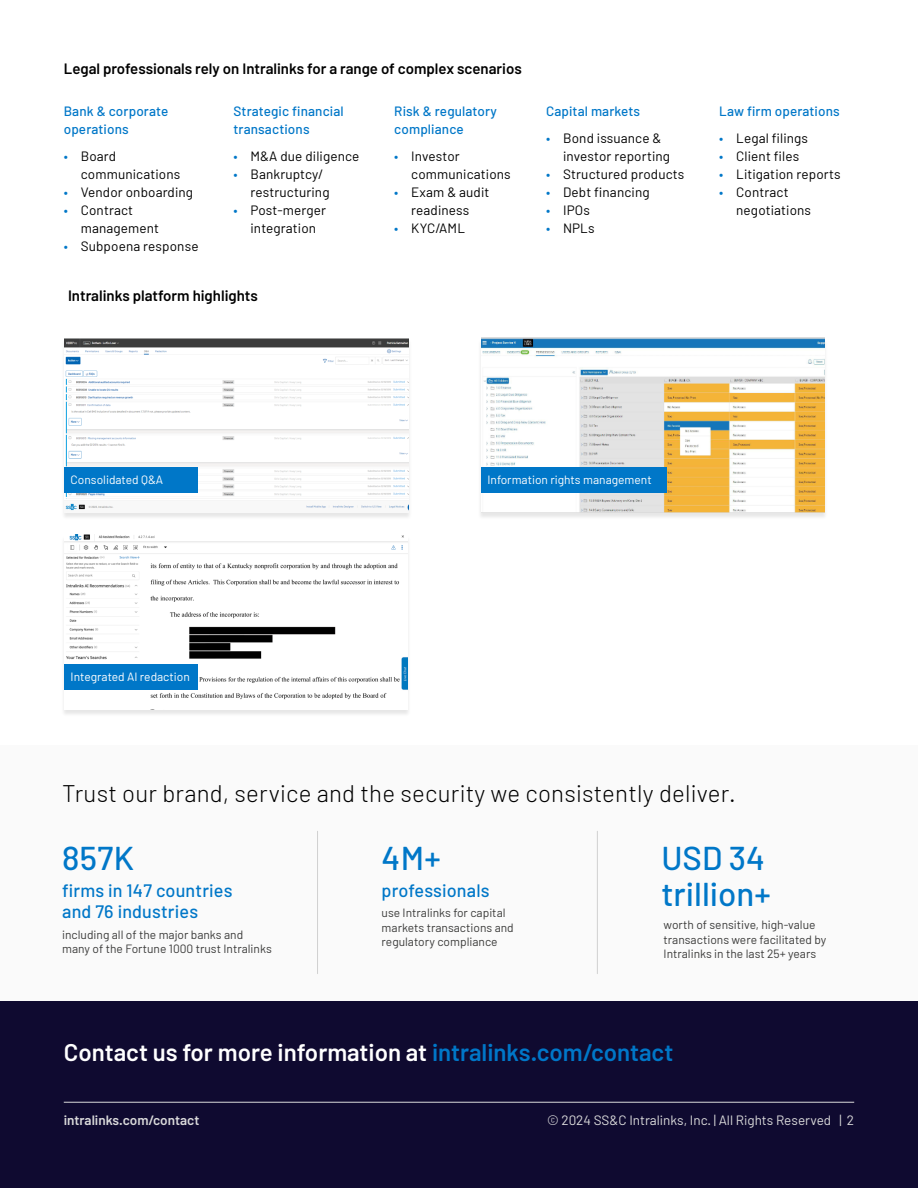
<style>
.page{position:relative;width:918px;height:1188px;background:#fff}
.page>*{position:absolute;margin:0;border:0;box-sizing:border-box;transform-origin:0 0}
.t1{font:500 33px/36px "Barlow";color:#0077c8}
.t2{font:300 24px "Barlow";letter-spacing:.01em;color:#000}
.t3{font:600 24px "Barlow";color:#fff}
.t4{font:500 18px/21.6px "Barlow";letter-spacing:.01em;color:#0077c8}
.t5{font:600 15px "Barlow";color:#000}
.t6{font:13.5px/18px "Barlow";letter-spacing:.01em;color:#000}
.t7{font:500 13.5px/18px "Barlow";letter-spacing:.01em;color:#0077c8}
.t8{font:13.5px "Barlow";color:#dadada}
.t9{font:600 13.5px "Barlow";color:#dadada}
.t10{font:12px/14.4px "Barlow";color:#3c3c3b}
.t11{font:12px "Barlow";color:#fff}
.s1{color:#0077c8}
</style>
<div class="page">
<div style="left:0;top:1001px;width:918px;height:187px;background:#0f0a30"></div>
<div style="left:0;top:745px;width:918px;height:256px;background:#fafafa"></div>
<hr style="left:317px;top:831px;width:1px;height:143px;background:#d0d0d0">
<hr style="left:597px;top:831px;width:1px;height:143px;background:#d0d0d0">
<div style="left:61px;top:338px;width:351px;height:182px;background:#000;opacity:.1"></div>
<img style="left:64px;top:338px;width:345px;height:174px">
<div style="left:61px;top:535px;width:350px;height:182px;background:#000;opacity:.1"></div>
<img style="left:64px;top:535px;width:344px;height:174px">
<div style="left:478px;top:339px;width:350px;height:181px;background:#000;opacity:.1"></div>
<img style="left:481px;top:337px;width:344px;height:175px">
<div style="left:64px;top:664px;width:134px;height:26px;background:#0077c8"></div>
<div style="left:64px;top:467px;width:134px;height:26px;background:#0077c8"></div>
<div style="left:481px;top:467px;width:185px;height:26px;background:#0077c8"></div>
<hr style="left:64px;top:1102px;width:790px;height:1px;background:#dadada">
<p class="t5" style="left:64px;top:60px;width:460px">Legal professionals rely on Intralinks for a range of complex scenarios</p>
<p class="t7" style="left:64px;top:102px;width:106px">Bank &amp; corporate operations</p>
<p class="t6" style="left:81px;top:147px;width:101px;text-indent:-17px"><span class="s1">•</span> Board communications</p>
<p class="t6" style="left:64px;top:183px;width:131px"><span class="s1">•</span> Vendor onboarding</p>
<p class="t6" style="left:81px;top:201px;width:80px;text-indent:-17px"><span class="s1">•</span> Contract management</p>
<p class="t6" style="left:64px;top:237px;width:136px"><span class="s1">•</span> Subpoena response</p>
<p class="t7" style="left:233px;top:102px;width:112px">Strategic financial transactions</p>
<p class="t6" style="left:233px;top:147px;width:128px"><span class="s1">•</span> M&amp;A due diligence</p>
<p class="t6" style="left:251px;top:165px;width:81px;text-indent:-17px"><span class="s1">•</span> Bankruptcy/ restructuring</p>
<p class="t6" style="left:233px;top:201px;width:94px;text-align:center"><span class="s1">•</span> Post-merger integration</p>
<p class="t5" style="left:68px;top:287px;width:191px">Intralinks platform highlights</p>
<p class="t7" style="left:394px;top:102px;width:104px">Risk &amp; regulatory compliance</p>
<p class="t6" style="left:411px;top:147px;width:101px;text-indent:-17px"><span class="s1">•</span> Investor communications</p>
<p class="t6" style="left:394px;top:183px;width:97px;text-align:center"><span class="s1">•</span> Exam &amp; audit readiness</p>
<p class="t6" style="left:394px;top:219px;width:72px"><span class="s1">•</span> KYC/AML</p>
<p class="t7" style="left:546px;top:102px;width:96px">Capital markets</p>
<p class="t6" style="left:563px;top:129px;width:108px;text-indent:-17px"><span class="s1">•</span> Bond issuance &amp; investor reporting</p>
<p class="t6" style="left:546px;top:165px;width:140px"><span class="s1">•</span> Structured products</p>
<p class="t6" style="left:546px;top:183px;width:105px"><span class="s1">•</span> Debt financing</p>
<p class="t6" style="left:546px;top:201px;width:45px"><span class="s1">•</span> IPOs</p>
<p class="t6" style="left:546px;top:219px;width:50px"><span class="s1">•</span> NPLs</p>
<p class="t7" style="left:719px;top:102px;width:122px">Law firm operations</p>
<p class="t6" style="left:719px;top:129px;width:90px"><span class="s1">•</span> Legal filings</p>
<p class="t6" style="left:719px;top:147px;width:82px"><span class="s1">•</span> Client files</p>
<p class="t6" style="left:719px;top:165px;width:123px"><span class="s1">•</span> Litigation reports</p>
<p class="t6" style="left:736px;top:183px;width:76px;text-indent:-17px"><span class="s1">•</span> Contract negotiations</p>
<p class="t11" style="left:71px;top:472px;width:94px">Consolidated Q&amp;A</p>
<p class="t11" style="left:487px;top:472px;width:166px">Information rights management</p>
<p class="t11" style="left:71px;top:669px;width:121px">Integrated AI redaction</p>
<h2 class="t2" style="left:62px;top:779px;width:675px">Trust our brand, service and the security we consistently deliver.</h2>
<h1 class="t1" style="left:62px;top:840px;width:73px">857K</h1>
<h3 class="t4" style="left:62px;top:879px;width:172px">firms in 147 countries and 76 industries</h3>
<p class="t10" style="left:62px;top:927px;width:211px">including all of the major banks and many of the Fortune 1000 trust Intralinks</p>
<h1 class="t1" style="left:382px;top:840px;width:61px">4M+</h1>
<h3 class="t4" style="left:382px;top:879px;width:109px">professionals</h3>
<p class="t10" style="left:382px;top:906px;width:134px">use Intralinks for capital markets transactions and regulatory compliance</p>
<h1 class="t1" style="left:661px;top:840px;width:111px">USD 34 trillion+</h1>
<p class="t10" style="left:664px;top:917px;width:164px">worth of sensitive, high-value transactions were facilitated by<br>Intralinks in the last 25+ years</p>
<h2 class="t3" style="left:64px;top:1038px;width:611px">Contact us for more information at <span class="s1">intralinks.com/contact</span></h2>
<p class="t9" style="left:64px;top:1111px;width:137px">intralinks.com/contact</p>
<p class="t8" style="left:547px;top:1111px;width:309px">© 2024 SS&amp;C Intralinks, Inc. | All Rights Reserved | 2</p>
</div>
